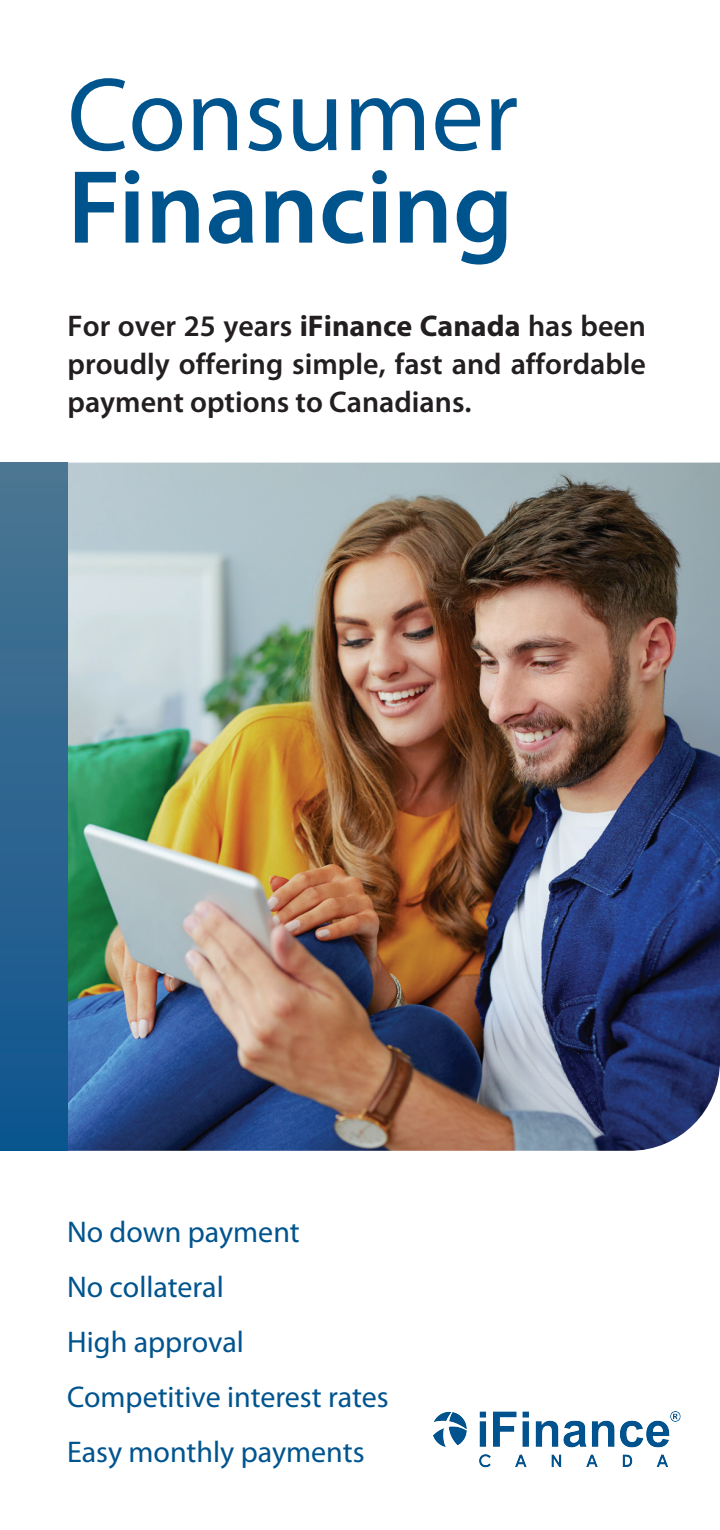
<style>
.page{position:relative;width:720px;height:1530px;background:#fff}
.page>*{position:absolute;margin:0;border:0;box-sizing:border-box;transform-origin:0 0}
.Body{font:600 105px/92.5px "Myriad Pro";color:#00548e}
.Body-2{font:600 30px/38.2px "Myriad Pro";color:#231f20;text-align:justify}
.Bullet_points{font:30px "Myriad Pro";color:#00548e}
.s1{font-weight:400}
.s2{font-weight:700}
</style>
<div class="page">
<img style="left:68px;top:463px;width:652px;height:688px">
<div style="left:0;top:463px;width:68px;height:688px;background:linear-gradient(to bottom,#4c7691,#0d548f)"></div>
<img style="left:433px;top:1411px;width:248px;height:57px">
<p class="Body" style="left:68px;top:66px;width:452px"><span class="s1">Consumer<br></span>Financing</p>
<p class="Body-2" style="left:68px;top:306px;width:580px">For over 25 years <span class="s2">iFinance Canada</span> has been proudly offering simple, fast and affordable payment options to Canadians.</p>
<p class="Bullet_points" style="left:67px;top:1213px;width:234px">No down payment</p>
<p class="Bullet_points" style="left:67px;top:1268px;width:158px">No collateral</p>
<p class="Bullet_points" style="left:67px;top:1323px;width:178px">High approval</p>
<p class="Bullet_points" style="left:67px;top:1378px;width:323px">Competitive interest rates</p>
<p class="Bullet_points" style="left:67px;top:1433px;width:299px">Easy monthly payments</p>
</div>
